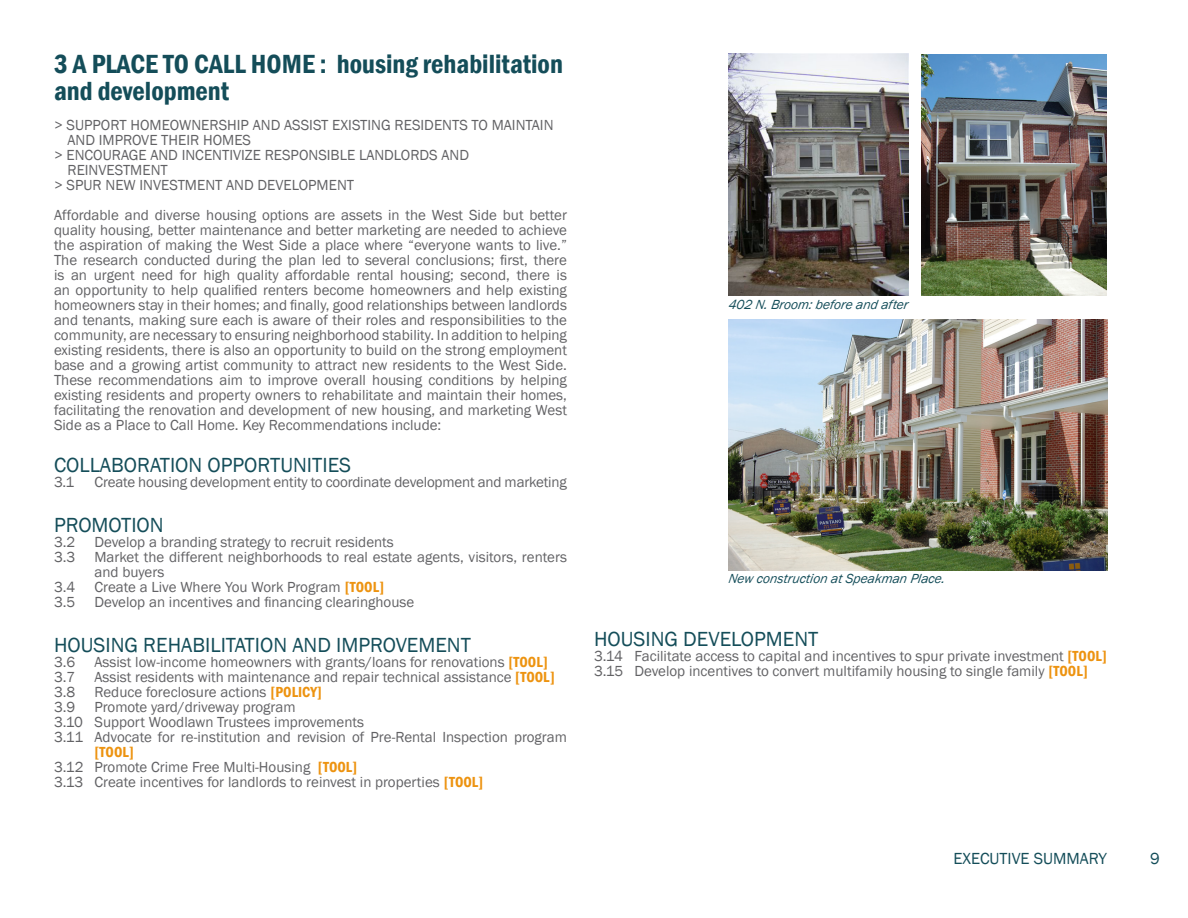
<style>
.page{position:relative;width:1188px;height:918px;background:#fff}
.page>*{position:absolute;margin:0;border:0;box-sizing:border-box;transform-origin:0 0}
.HEADER1{font:600 condensed 27px/27px "Franklin Gothic";color:#144d59}
.HEADER_2{font:21px "Franklin Gothic";color:#144d59}
.t1{font:16.5px "Franklin Gothic";color:#144d59}
.BODY{font:15px/15px "Franklin Gothic";color:#626265}
.Caption_blue{font:italic 13.5px "Franklin Gothic";color:#144d59}
.s1{font-weight:600;font-stretch:condensed;color:#ed9310}
</style>
<div class="page">
<img style="left:728px;top:319px;width:379px;height:251px">
<img style="left:728px;top:54px;width:181px;height:241px">
<img style="left:922px;top:54px;width:185px;height:241px">
<p class="HEADER1" style="left:54px;top:50px;width:510px">3 A PLACE TO CALL HOME : housing rehabilitation and development</p>
<p class="BODY" style="left:68px;top:118px;width:488px;text-indent:-14px">&gt; SUPPORT HOMEOWNERSHIP AND ASSIST EXISTING RESIDENTS TO MAINTAIN<br>AND IMPROVE THEIR HOMES</p>
<p class="BODY" style="left:68px;top:148px;width:403px;text-indent:-14px">&gt; ENCOURAGE AND INCENTIVIZE RESPONSIBLE LANDLORDS AND<br>REINVESTMENT</p>
<p class="BODY" style="left:54px;top:178px;width:302px">&gt; SPUR NEW INVESTMENT AND DEVELOPMENT</p>
<p class="BODY" style="left:54px;top:208px;width:515px;text-align:justify">Affordable and diverse housing options are assets in the West Side but better quality housing, better maintenance and better marketing are needed to achieve the aspiration of making the West Side a place where “everyone wants to live.” The research conducted during the plan led to several conclusions; first, there is an urgent need for high quality affordable rental housing; second, there is an opportunity to help qualified renters become homeowners and help existing homeowners stay in their homes; and finally, good relationships between landlords and tenants, making sure each is aware of their roles and responsibilities to the community, are necessary to ensuring neighborhood stability. In addition to helping existing residents, there is also an opportunity to build on the strong employment base and a growing artist community to attract new residents to the West Side.<br>These recommendations aim to improve overall housing conditions by helping existing residents and property owners to rehabilitate and maintain their homes, facilitating the renovation and development of new housing, and marketing West Side as a Place to Call Home. Key Recommendations include:</p>
<p class="HEADER_2" style="left:54px;top:452px;width:299px">COLLABORATION OPPORTUNITIES</p>
<p class="BODY" style="left:54px;top:475px;width:22px">3.1</p>
<p class="BODY" style="left:94px;top:475px;width:474px">Create housing development entity to coordinate development and marketing</p>
<p class="HEADER_2" style="left:54px;top:512px;width:111px">PROMOTION</p>
<p class="BODY" style="left:54px;top:535px;width:23px">3.2</p>
<p class="BODY" style="left:94px;top:535px;width:301px">Develop a branding strategy to recruit residents</p>
<p class="BODY" style="left:54px;top:550px;width:23px">3.3</p>
<p class="BODY" style="left:94px;top:550px;width:474px">Market the different neighborhoods to real estate agents, visitors, renters and buyers</p>
<p class="BODY" style="left:54px;top:580px;width:23px">3.4</p>
<p class="BODY" style="left:94px;top:580px;width:291px">Create a Live Where You Work Program <span class="s1">[TOOL]</span></p>
<p class="BODY" style="left:54px;top:595px;width:23px">3.5</p>
<p class="BODY" style="left:94px;top:595px;width:321px">Develop an incentives and financing clearinghouse</p>
<p class="HEADER_2" style="left:54px;top:632px;width:418px">HOUSING REHABILITATION AND IMPROVEMENT</p>
<p class="BODY" style="left:54px;top:655px;width:23px">3.6</p>
<p class="BODY" style="left:94px;top:655px;width:455px">Assist low-income homeowners with grants/loans for renovations <span class="s1">[TOOL]</span></p>
<p class="BODY" style="left:54px;top:670px;width:23px">3.7</p>
<p class="BODY" style="left:94px;top:670px;width:462px">Assist residents with maintenance and repair technical assistance <span class="s1">[TOOL]</span></p>
<p class="BODY" style="left:54px;top:685px;width:23px">3.8</p>
<p class="BODY" style="left:94px;top:685px;width:229px">Reduce foreclosure actions <span class="s1">[POLICY]</span></p>
<p class="BODY" style="left:54px;top:700px;width:23px">3.9</p>
<p class="BODY" style="left:94px;top:700px;width:203px">Promote yard/driveway program</p>
<p class="BODY" style="left:54px;top:715px;width:312px">3.10 Support Woodlawn Trustees improvements</p>
<p class="BODY" style="left:94px;top:730px;width:474px;text-indent:-40px">3.11 Advocate for re-institution and revision of Pre-Rental Inspection program <span class="s1">[TOOL]</span></p>
<p class="BODY" style="left:54px;top:760px;width:305px">3.12 Promote Crime Free Multi-Housing <span class="s1">[TOOL]</span></p>
<p class="BODY" style="left:54px;top:775px;width:431px">3.13 Create incentives for landlords to reinvest in properties <span class="s1">[TOOL]</span></p>
<p class="Caption_blue" style="left:728px;top:296px;width:184px">402 N.Broom:before and after</p>
<p class="Caption_blue" style="left:728px;top:570px;width:221px">New construction atSpeakman Place.</p>
<p class="HEADER_2" style="left:594px;top:626px;width:226px">HOUSING DEVELOPMENT</p>
<p class="BODY" style="left:594px;top:649px;width:515px">3.14 Facilitate access to capital and incentives to spur private investment <span class="s1">[TOOL]</span></p>
<p class="BODY" style="left:594px;top:664px;width:495px">3.15 Develop incentives to convert multifamily housing to single family <span class="s1">[TOOL]</span></p>
<p class="t1" style="left:953px;top:848px;width:155px">EXECUTIVE SUMMARY</p>
<p class="t1" style="left:1150px;top:848px;width:11px">9</p>
</div>
